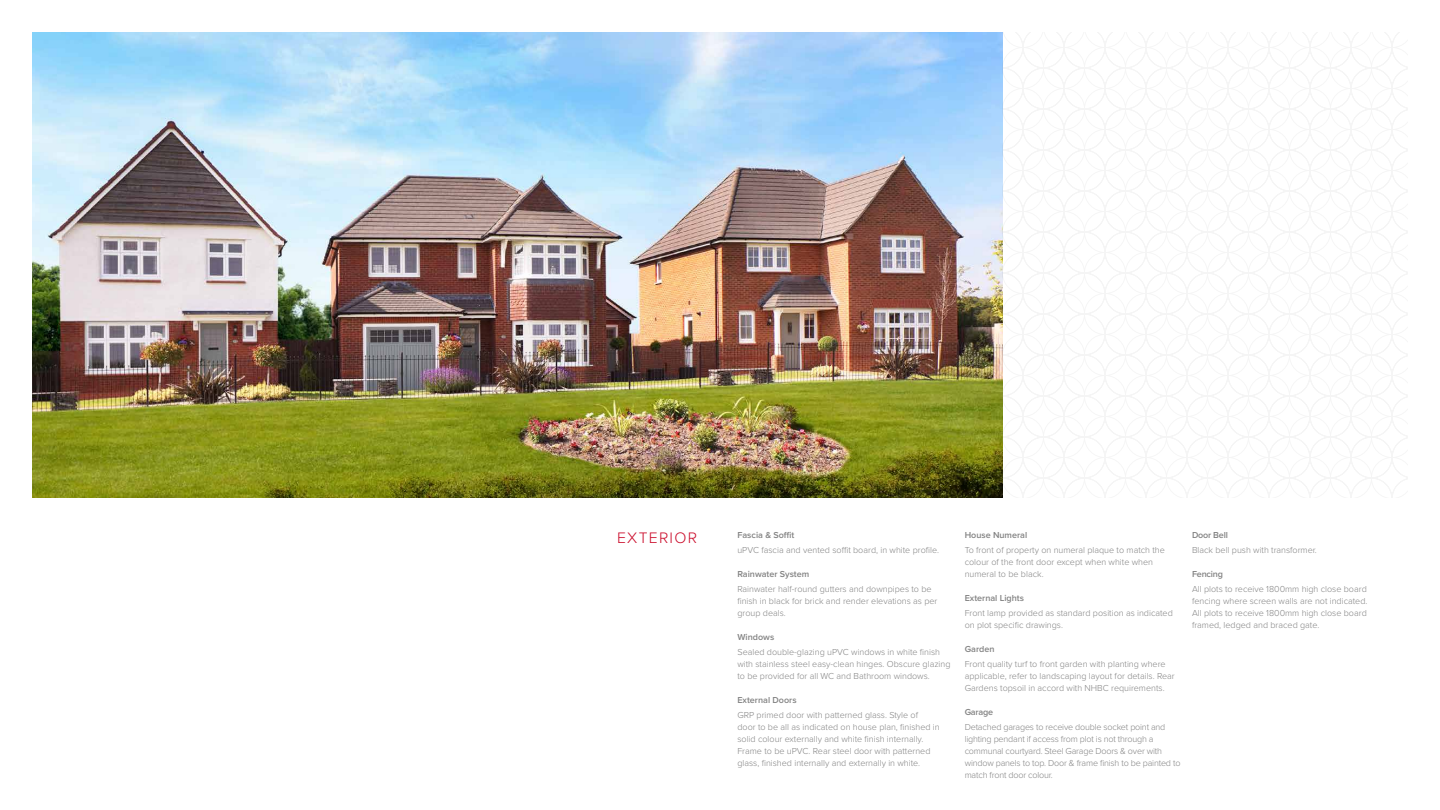
<style>
.page{position:relative;width:1440px;height:810px;background:#fff}
.page>*{position:absolute;margin:0;border:0;box-sizing:border-box;transform-origin:0 0}
.t1{font:300 15.75px "Proxima Nova";letter-spacing:.08em;color:#ca0928}
.t2{font:300 9px/12px "Proxima Nova";color:#828282}
.t3{font:300 9px/12px "Proxima Nova";letter-spacing:-.02em;color:#828282}
.t4{font:600 9px "Proxima Nova";color:#828282}
.t5{font:600 9px "Proxima Nova";letter-spacing:-.02em;color:#828282}
</style>
<div class="page">
<img style="left:33px;top:32px;width:969px;height:466px">
<h1 class="t1" style="left:617px;top:526px;width:81px">EXTERIOR</h1>
<p class="t4" style="left:737px;top:528px;width:59px">Fascia &amp; Soffit</p>
<p class="t2" style="left:737px;top:543px;width:203px">uPVC fascia and vented soffit board, in white profile.</p>
<p class="t4" style="left:737px;top:567px;width:73px">Rainwater System</p>
<p class="t2" style="left:737px;top:582px;width:202px">Rainwater half-round gutters and downpipes to be finish in black for brick and render elevations as per group deals.</p>
<p class="t4" style="left:737px;top:630px;width:38px">Windows</p>
<p class="t2" style="left:737px;top:645px;width:215px">Sealed double-glazing uPVC windows in white finish with stainless steel easy-clean hinges. Obscure glazing to be provided for all WC and Bathroom windows.</p>
<p class="t4" style="left:737px;top:693px;width:61px">External Doors</p>
<p class="t2" style="left:737px;top:708px;width:204px">GRP primed door with patterned glass. Style of<br>door to be all as indicated on house plan, finished in solid colour externally and white finish internally.<br>Frame to be uPVC. Rear steel door with patterned glass, finished internally and externally in white.</p>
<p class="t4" style="left:965px;top:528px;width:64px">House Numeral</p>
<p class="t2" style="left:965px;top:543px;width:202px">To front of property on numeral plaque to match the colour of the front door except when white when numeral to be black.</p>
<p class="t4" style="left:965px;top:591px;width:61px">External Lights</p>
<p class="t2" style="left:965px;top:606px;width:210px">Front lamp provided as standard position as indicated on plot specific drawings.</p>
<p class="t4" style="left:965px;top:642px;width:31px">Garden</p>
<p class="t2" style="left:965px;top:657px;width:212px">Front quality turf to front garden with planting where applicable, refer to landscaping layout for details. Rear<br>Gardens topsoil in accord with NHBC requirements.</p>
<p class="t4" style="left:965px;top:705px;width:30px">Garage</p>
<p class="t3" style="left:965px;top:720px;width:217px">Detached garages to receive double socket point and lighting pendant if access from plot is not through a communal courtyard. Steel Garage Doors &amp; over with window panels to top. Door &amp; frame finish to be painted to match front door colour.</p>
<p class="t5" style="left:1192px;top:528px;width:37px">Door Bell</p>
<p class="t2" style="left:1192px;top:543px;width:126px">Black bell push with transformer.</p>
<p class="t5" style="left:1192px;top:567px;width:33px">Fencing</p>
<p class="t2" style="left:1192px;top:582px;width:177px;text-align:justify">All plots to receive 1800mm high close board fencing where screen walls are not indicated.<br>All plots to receive 1800mm high close board framed, ledged and braced gate.</p>
</div>
